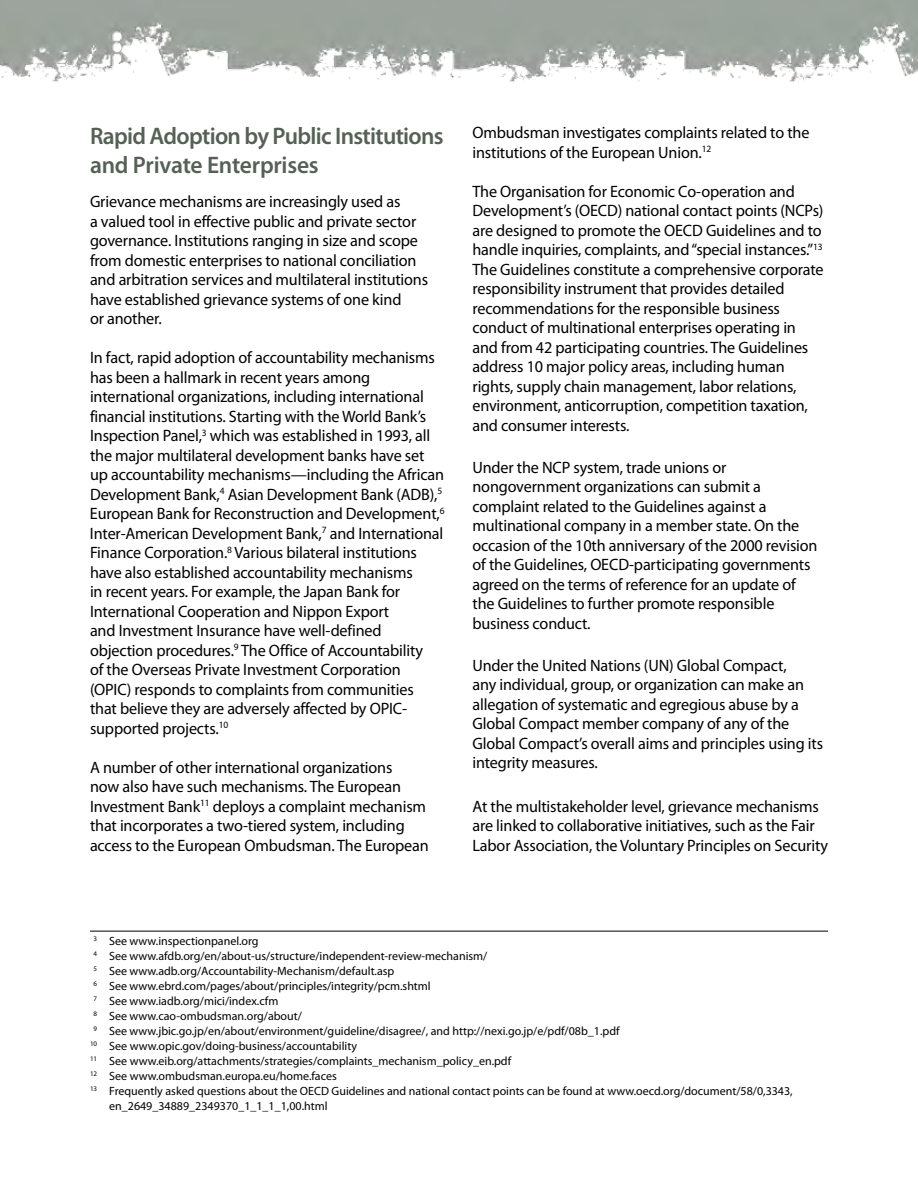
<style>
.page{position:relative;width:918px;height:1188px;background:#fff}
.page>*{position:absolute;margin:0;border:0;box-sizing:border-box;transform-origin:0 0}
.t1{font:600 24px/28.8px "Myriad Pro";letter-spacing:-.03em;color:#566156}
.t2{font:16.5px/19.5px "Myriad Pro";letter-spacing:-.01em;color:#000}
.t3{font:12px "Myriad Pro";color:#000}
</style>
<div class="page">
<img style="left:0;top:0;width:918px;height:82px">
<hr style="left:90px;top:931px;width:738px;height:1px;background:#000">
<h1 class="t1" style="left:90px;top:121px;width:355px">Rapid Adoption by Public Institutions and Private Enterprises</h1>
<p class="t2" style="left:90px;top:192px;width:340px">Grievance mechanisms are increasingly used as<br>a valued tool in effective public and private sector governance. Institutions ranging in size and scope from domestic enterprises to national conciliation and arbitration services and multilateral institutions have established grievance systems of one kind<br>or another.</p>
<p class="t2" style="left:90px;top:348px;width:356px">In fact, rapid adoption of accountability mechanisms has been a hallmark in recent years among international organizations, including international financial institutions. Starting with the World Bank’s Inspection Panel,<sup>3</sup> which was established in 1993, all the major multilateral development banks have set up accountability mechanisms—including the African Development Bank,<sup>4</sup> Asian Development Bank (ADB),<sup>5<br></sup>European Bank for Reconstruction and Development,<sup>6<br></sup>Inter-American Development Bank,<sup>7</sup> and International Finance Corporation.<sup>8</sup> Various bilateral institutions have also established accountability mechanisms<br>in recent years. For example, the Japan Bank for International Cooperation and Nippon Export<br>and Investment Insurance have well-defined objection procedures.<sup>9</sup> The Office of Accountability<br>of the Overseas Private Investment Corporation (OPIC) responds to complaints from communities that believe they are adversely affected by OPIC&shy;supported projects.<sup>10</sup></p>
<p class="t2" style="left:90px;top:757px;width:340px">A number of other international organizations<br>now also have such mechanisms. The European Investment Bank<sup>11</sup> deploys a complaint mechanism that incorporates a two-tiered system, including access to the European Ombudsman. The European</p>
<p class="t2" style="left:472px;top:123px;width:338px">Ombudsman investigates complaints related to the institutions of the European Union.<sup>12</sup></p>
<p class="t2" style="left:472px;top:181px;width:353px">The Organisation for Economic Co-operation and Development’s (OECD) national contact points (NCPs) are designed to promote the OECD Guidelines and to handle inquiries, complaints, and “special instances.”<sup>13<br></sup>The Guidelines constitute a comprehensive corporate responsibility instrument that provides detailed recommendations for the responsible business conduct of multinational enterprises operating in and from 42 participating countries. The Guidelines address 10 major policy areas, including human rights, supply chain management, labor relations, environment, anticorruption, competition taxation, and consumer interests.</p>
<p class="t2" style="left:472px;top:457px;width:347px">Under the NCP system, trade unions or nongovernment organizations can submit a complaint related to the Guidelines against a multinational company in a member state. On the occasion of the 10th anniversary of the 2000 revision of the Guidelines, OECD-participating governments agreed on the terms of reference for an update of the Guidelines to further promote responsible business conduct.</p>
<p class="t2" style="left:472px;top:655px;width:352px">Under the United Nations (UN) Global Compact,<br>any individual, group, or organization can make an allegation of systematic and egregious abuse by a Global Compact member company of any of the Global Compact’s overall aims and principles using its integrity measures.</p>
<p class="t2" style="left:472px;top:796px;width:357px">At the multistakeholder level, grievance mechanisms are linked to collaborative initiatives, such as the Fair<br>Labor Association, the Voluntary Principles on Security</p>
<p class="t3" style="left:93px;top:934px;width:167px"><sup>3</sup> See www.inspectionpanel.org</p>
<p class="t3" style="left:93px;top:949px;width:395px"><sup>4</sup> See www.afdb.org/en/about-us/structure/independent-review-mechanism/</p>
<p class="t3" style="left:93px;top:964px;width:302px"><sup>5</sup> See www.adb.org/Accountability-Mechanism/default.asp</p>
<p class="t3" style="left:93px;top:979px;width:339px"><sup>6</sup> See www.ebrd.com/pages/about/principles/integrity/pcm.shtml</p>
<p class="t3" style="left:93px;top:994px;width:186px"><sup>7</sup> See www.iadb.org/mici/index.cfm</p>
<p class="t3" style="left:93px;top:1009px;width:210px"><sup>8</sup> See www.cao-ombudsman.org/about/</p>
<p class="t3" style="left:93px;top:1024px;width:528px"><sup>9</sup> See www.jbic.go.jp/en/about/environment/guideline/disagree/, and http://nexi.go.jp/e/pdf/08b_1.pdf</p>
<p class="t3" style="left:90px;top:1039px;width:269px"><sup>10</sup> See www.opic.gov/doing-business/accountability</p>
<p class="t3" style="left:90px;top:1054px;width:423px"><sup>11</sup> See www.eib.org/attachments/strategies/complaints_mechanism_policy_en.pdf</p>
<p class="t3" style="left:90px;top:1069px;width:248px"><sup>12</sup> See www.ombudsman.europa.eu/home.faces</p>
<p class="t3" style="left:90px;top:1084px;width:704px"><sup>13</sup> Frequently asked questions about the OECD Guidelines and national contact points can be found at www.oecd.org/document/58/0,3343,</p>
<p class="t3" style="left:109px;top:1099px;width:220px">en_2649_34889_2349370_1_1_1_1,00.html</p>
</div>
